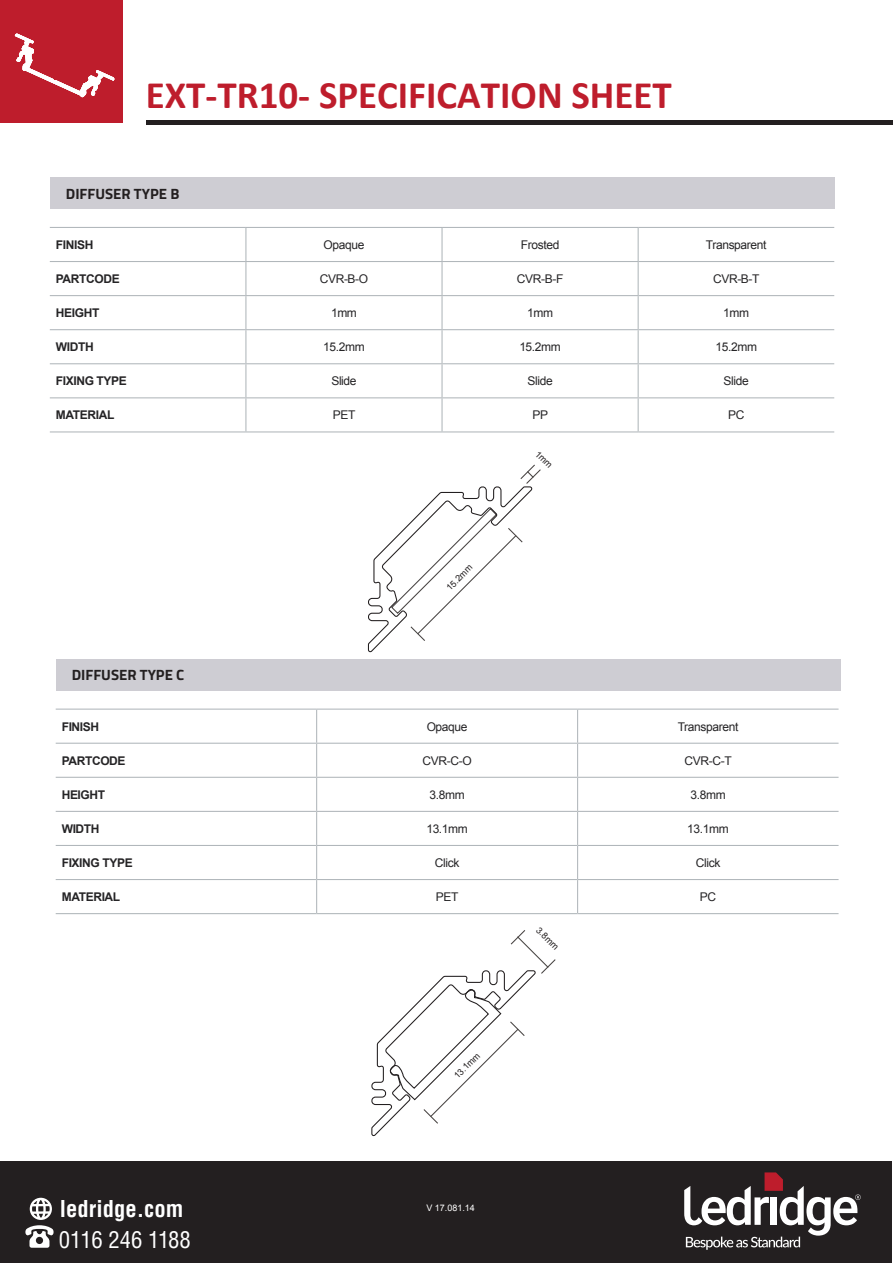
<style>
.page{position:relative;width:893px;height:1263px;background:#fff}
.page>*{position:absolute;margin:0;border:0;box-sizing:border-box;transform-origin:0 0}
.t1{font:700 39px "Calibri";color:#be1d2c}
.t2{font:700 condensed 22.65px "Helvetica";color:#fff}
.t3{font:condensed 22.65px "Helvetica";letter-spacing:-.01em;color:#fff}
.t4{font:700 14.85px "Titillium";color:#231f20}
.Page_subheadings{font:12px "Arial";letter-spacing:-.03em;color:#252426}
.Page_subheadings-2{font:700 12px "Arial";letter-spacing:-.03em;color:#252426}
.t5{font:9px "Arial";color:#231f20}
.t6{font:9px "Arial";color:#fff}
</style>
<div class="page">
<div style="left:50px;top:178px;width:785px;height:31px;background:#cecdd3"></div>
<hr style="left:246px;top:227px;width:196px;height:1px;background:#b1b7bb">
<hr style="left:245px;top:228px;width:1px;height:33px;background:#b1b7bb">
<hr style="left:442px;top:227px;width:196px;height:1px;background:#b1b7bb">
<hr style="left:441px;top:228px;width:2px;height:33px;background:#b1b7bb">
<hr style="left:638px;top:227px;width:196px;height:1px;background:#b1b7bb">
<hr style="left:638px;top:228px;width:1px;height:33px;background:#b1b7bb">
<hr style="left:246px;top:261px;width:196px;height:1px;background:#b1b7bb">
<hr style="left:245px;top:262px;width:1px;height:33px;background:#b1b7bb">
<hr style="left:442px;top:261px;width:196px;height:1px;background:#b1b7bb">
<hr style="left:441px;top:262px;width:2px;height:33px;background:#b1b7bb">
<hr style="left:638px;top:261px;width:196px;height:1px;background:#b1b7bb">
<hr style="left:638px;top:262px;width:1px;height:33px;background:#b1b7bb">
<hr style="left:50px;top:295px;width:196px;height:1px;background:#b1b7bb">
<hr style="left:246px;top:295px;width:196px;height:1px;background:#b1b7bb">
<hr style="left:245px;top:296px;width:1px;height:33px;background:#b1b7bb">
<hr style="left:442px;top:295px;width:196px;height:1px;background:#b1b7bb">
<hr style="left:441px;top:296px;width:2px;height:33px;background:#b1b7bb">
<hr style="left:638px;top:295px;width:196px;height:1px;background:#b1b7bb">
<hr style="left:638px;top:296px;width:1px;height:33px;background:#b1b7bb">
<hr style="left:50px;top:329px;width:196px;height:1px;background:#b1b7bb">
<hr style="left:246px;top:329px;width:196px;height:1px;background:#b1b7bb">
<hr style="left:245px;top:330px;width:1px;height:33px;background:#b1b7bb">
<hr style="left:442px;top:329px;width:196px;height:1px;background:#b1b7bb">
<hr style="left:441px;top:330px;width:2px;height:33px;background:#b1b7bb">
<hr style="left:638px;top:329px;width:196px;height:1px;background:#b1b7bb">
<hr style="left:638px;top:330px;width:1px;height:33px;background:#b1b7bb">
<hr style="left:50px;top:363px;width:196px;height:1px;background:#b1b7bb">
<hr style="left:246px;top:363px;width:196px;height:1px;background:#b1b7bb">
<hr style="left:245px;top:364px;width:1px;height:33px;background:#b1b7bb">
<hr style="left:442px;top:363px;width:196px;height:1px;background:#b1b7bb">
<hr style="left:441px;top:364px;width:2px;height:33px;background:#b1b7bb">
<hr style="left:638px;top:363px;width:196px;height:1px;background:#b1b7bb">
<hr style="left:638px;top:364px;width:1px;height:33px;background:#b1b7bb">
<hr style="left:50px;top:397px;width:196px;height:1px;background:#b1b7bb">
<hr style="left:246px;top:397px;width:196px;height:1px;background:#b1b7bb">
<hr style="left:245px;top:398px;width:1px;height:33px;background:#b1b7bb">
<hr style="left:442px;top:397px;width:196px;height:1px;background:#b1b7bb">
<hr style="left:441px;top:398px;width:2px;height:33px;background:#b1b7bb">
<hr style="left:638px;top:397px;width:196px;height:1px;background:#b1b7bb">
<hr style="left:638px;top:398px;width:1px;height:33px;background:#b1b7bb">
<hr style="left:50px;top:431px;width:196px;height:1px;background:#b1b7bb">
<hr style="left:246px;top:431px;width:196px;height:1px;background:#b1b7bb">
<hr style="left:442px;top:431px;width:196px;height:1px;background:#b1b7bb">
<hr style="left:638px;top:431px;width:196px;height:1px;background:#b1b7bb">
<hr style="left:50px;top:227px;width:196px;height:1px;background:#b1b7bb">
<hr style="left:50px;top:261px;width:196px;height:1px;background:#b1b7bb">
<div style="left:56px;top:659px;width:785px;height:31px;background:#cecdd3"></div>
<hr style="left:317px;top:709px;width:261px;height:1px;background:#b1b7bb">
<hr style="left:316px;top:710px;width:1px;height:33px;background:#b1b7bb">
<hr style="left:578px;top:709px;width:260px;height:1px;background:#b1b7bb">
<hr style="left:577px;top:710px;width:1px;height:33px;background:#b1b7bb">
<hr style="left:317px;top:743px;width:261px;height:1px;background:#b1b7bb">
<hr style="left:316px;top:744px;width:1px;height:33px;background:#b1b7bb">
<hr style="left:578px;top:743px;width:260px;height:1px;background:#b1b7bb">
<hr style="left:577px;top:744px;width:1px;height:33px;background:#b1b7bb">
<hr style="left:56px;top:777px;width:261px;height:1px;background:#b1b7bb">
<hr style="left:317px;top:777px;width:261px;height:1px;background:#b1b7bb">
<hr style="left:316px;top:778px;width:1px;height:33px;background:#b1b7bb">
<hr style="left:578px;top:777px;width:260px;height:1px;background:#b1b7bb">
<hr style="left:577px;top:778px;width:1px;height:33px;background:#b1b7bb">
<hr style="left:56px;top:811px;width:261px;height:1px;background:#b1b7bb">
<hr style="left:317px;top:811px;width:261px;height:1px;background:#b1b7bb">
<hr style="left:316px;top:812px;width:1px;height:33px;background:#b1b7bb">
<hr style="left:578px;top:811px;width:260px;height:1px;background:#b1b7bb">
<hr style="left:577px;top:812px;width:1px;height:33px;background:#b1b7bb">
<hr style="left:56px;top:845px;width:261px;height:1px;background:#b1b7bb">
<hr style="left:317px;top:845px;width:261px;height:1px;background:#b1b7bb">
<hr style="left:316px;top:846px;width:1px;height:33px;background:#b1b7bb">
<hr style="left:578px;top:845px;width:260px;height:1px;background:#b1b7bb">
<hr style="left:577px;top:846px;width:1px;height:33px;background:#b1b7bb">
<hr style="left:56px;top:879px;width:261px;height:1px;background:#b1b7bb">
<hr style="left:317px;top:879px;width:261px;height:1px;background:#b1b7bb">
<hr style="left:316px;top:880px;width:1px;height:33px;background:#b1b7bb">
<hr style="left:578px;top:879px;width:260px;height:1px;background:#b1b7bb">
<hr style="left:577px;top:880px;width:1px;height:33px;background:#b1b7bb">
<hr style="left:56px;top:913px;width:261px;height:1px;background:#b1b7bb">
<hr style="left:317px;top:913px;width:261px;height:1px;background:#b1b7bb">
<hr style="left:578px;top:913px;width:260px;height:1px;background:#b1b7bb">
<hr style="left:56px;top:709px;width:261px;height:1px;background:#b1b7bb">
<hr style="left:56px;top:743px;width:261px;height:1px;background:#b1b7bb">
<svg style="left:371px;top:930px;width:185px;height:207px"></svg>
<div style="left:1px;top:1px;width:122px;height:122px;background:#be1d2c"></div>
<svg style="left:15px;top:34px;width:99px;height:63px"></svg>
<hr style="left:146px;top:120px;width:747px;height:4px;background:#231f20">
<div style="left:0;top:1161px;width:891px;height:102px;background:#231f20"></div>
<svg style="left:684px;top:1172px;width:177px;height:78px"></svg>
<svg style="left:25px;top:1198px;width:29px;height:50px"></svg>
<svg style="left:367px;top:464px;width:174px;height:189px"></svg>
<h1 class="t1" style="left:146px;top:68px;width:528px">EXT-TR10- SPECIFICATION SHEET</h1>
<p class="t4" style="left:66px;top:182px;width:115px">DIFFUSER TYPE B</p>
<p class="Page_subheadings-2" style="left:56px;top:237px;width:39px">FINISH</p>
<p class="Page_subheadings" style="left:324px;top:237px;width:42px">Opaque</p>
<p class="Page_subheadings" style="left:521px;top:237px;width:40px">Frosted</p>
<p class="Page_subheadings" style="left:706px;top:237px;width:62px">Transparent</p>
<p class="Page_subheadings-2" style="left:56px;top:271px;width:65px">PARTCODE</p>
<p class="Page_subheadings" style="left:320px;top:271px;width:50px">CVR-B-O</p>
<p class="Page_subheadings" style="left:517px;top:271px;width:48px">CVR-B-F</p>
<p class="Page_subheadings" style="left:713px;top:271px;width:48px">CVR-B-T</p>
<p class="Page_subheadings-2" style="left:56px;top:305px;width:45px">HEIGHT</p>
<p class="Page_subheadings" style="left:331px;top:305px;width:27px">1mm</p>
<p class="Page_subheadings" style="left:527px;top:305px;width:27px">1mm</p>
<p class="Page_subheadings" style="left:723px;top:305px;width:27px">1mm</p>
<p class="Page_subheadings-2" style="left:56px;top:339px;width:39px">WIDTH</p>
<p class="Page_subheadings" style="left:323px;top:339px;width:43px">15.2mm</p>
<p class="Page_subheadings" style="left:519px;top:339px;width:43px">15.2mm</p>
<p class="Page_subheadings" style="left:715px;top:339px;width:43px">15.2mm</p>
<p class="Page_subheadings-2" style="left:56px;top:373px;width:73px">FIXING TYPE</p>
<p class="Page_subheadings" style="left:331px;top:373px;width:27px">Slide</p>
<p class="Page_subheadings" style="left:527px;top:373px;width:27px">Slide</p>
<p class="Page_subheadings" style="left:724px;top:373px;width:27px">Slide</p>
<p class="Page_subheadings-2" style="left:56px;top:407px;width:60px">MATERIAL</p>
<p class="Page_subheadings" style="left:333px;top:407px;width:24px">PET</p>
<p class="Page_subheadings" style="left:532px;top:407px;width:17px">PP</p>
<p class="Page_subheadings" style="left:728px;top:407px;width:18px">PC</p>
<p class="t4" style="left:72px;top:664px;width:114px">DIFFUSER TYPE C</p>
<p class="t5" style="left:444px;top:585px;width:34px;rotate:-45deg">15.2mm</p>
<p class="Page_subheadings-2" style="left:62px;top:718px;width:39px">FINISH</p>
<p class="Page_subheadings" style="left:427px;top:718px;width:42px">Opaque</p>
<p class="Page_subheadings" style="left:678px;top:718px;width:62px">Transparent</p>
<p class="Page_subheadings-2" style="left:62px;top:752px;width:65px">PARTCODE</p>
<p class="Page_subheadings" style="left:423px;top:752px;width:51px">CVR-C-O</p>
<p class="Page_subheadings" style="left:685px;top:752px;width:49px">CVR-C-T</p>
<p class="Page_subheadings-2" style="left:62px;top:786px;width:45px">HEIGHT</p>
<p class="Page_subheadings" style="left:429px;top:787px;width:37px">3.8mm</p>
<p class="Page_subheadings" style="left:690px;top:787px;width:37px">3.8mm</p>
<p class="Page_subheadings-2" style="left:62px;top:821px;width:39px">WIDTH</p>
<p class="Page_subheadings" style="left:426px;top:821px;width:43px">13.1mm</p>
<p class="Page_subheadings" style="left:687px;top:821px;width:43px">13.1mm</p>
<p class="Page_subheadings-2" style="left:62px;top:855px;width:73px">FIXING TYPE</p>
<p class="Page_subheadings" style="left:435px;top:855px;width:26px">Click</p>
<p class="Page_subheadings" style="left:696px;top:855px;width:26px">Click</p>
<p class="Page_subheadings-2" style="left:62px;top:889px;width:60px">MATERIAL</p>
<p class="Page_subheadings" style="left:436px;top:889px;width:24px">PET</p>
<p class="Page_subheadings" style="left:700px;top:889px;width:18px">PC</p>
<h2 class="t2" style="left:60px;top:1195px;width:125px">ledridge.com</h2>
<h2 class="t3" style="left:59px;top:1225px;width:133px">0116 246 1188</h2>
<p class="t5" style="left:451px;top:1073px;width:34px;rotate:-45deg">13.1mm</p>
<p class="t6" style="left:426px;top:1202px;width:50px">V 17.081.14</p>
<p class="t5" style="left:542px;top:924px;width:29px;rotate:45deg">3.8mm</p>
</div>
